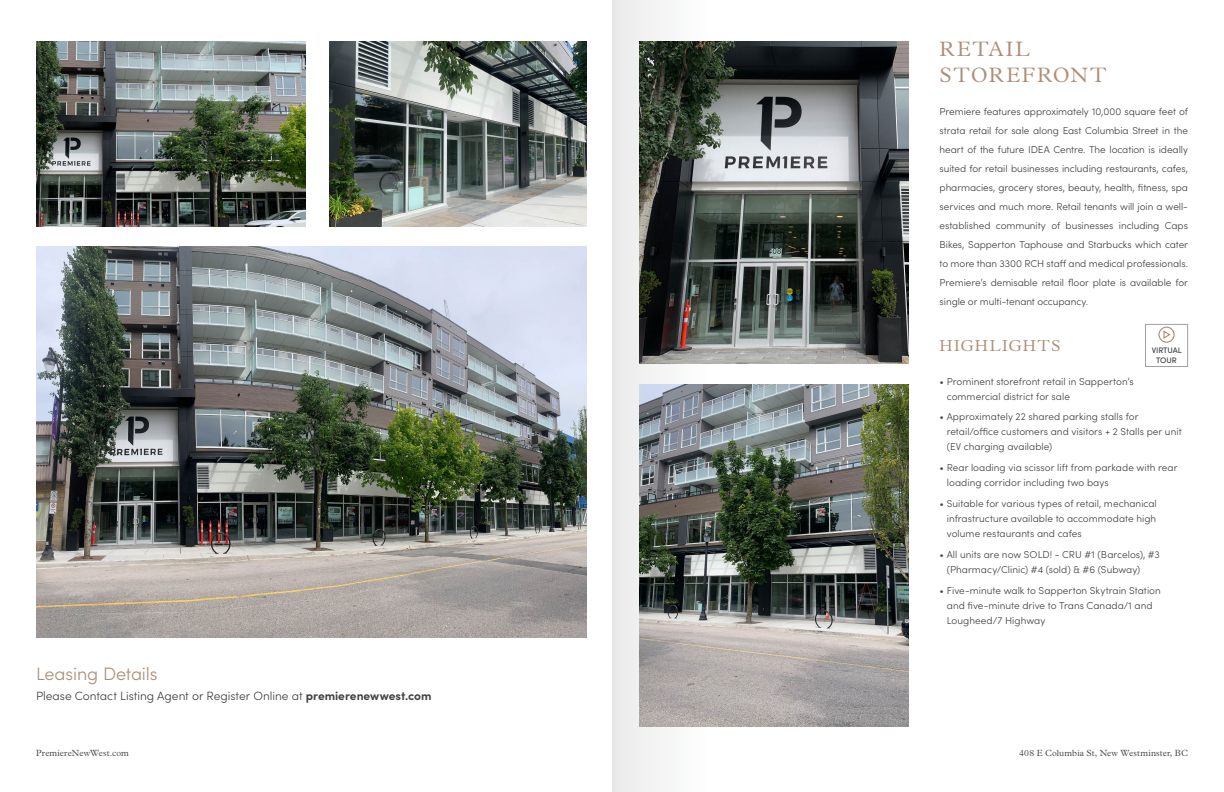
<style>
.page{position:relative;width:1224px;height:792px;background:#fff}
.page>*{position:absolute;margin:0;border:0;box-sizing:border-box;transform-origin:0 0}
.t1{font:300 21px/25.2px "Plantin Std";letter-spacing:.075em;color:#ae8e78}
.t2{font:300 18px "Sofia Pro";letter-spacing:-.005em;color:#ae8e78}
.t3{font:300 16px "Plantin Std";letter-spacing:.07em;color:#ae8e78}
.t4{font:300 12px "Sofia Pro";letter-spacing:-.005em;color:#414042}
.t5{font:300 10px/19px "Sofia Pro";letter-spacing:.005em;color:#414042}
.t6{font:300 9px "Plantin Std";letter-spacing:.01em;color:#414042}
.t7{font:500 8px/9.6px "Sofia Pro";letter-spacing:-.01em;color:#414042;text-align:center}
.s1{font-weight:700}
</style>
<div class="page">
<img style="left:36px;top:42px;width:270px;height:185px">
<img style="left:36px;top:247px;width:551px;height:390px">
<img style="left:329px;top:42px;width:258px;height:185px">
<img style="left:707px;top:384px;width:202px;height:342px">
<img style="left:707px;top:42px;width:202px;height:321px">
<svg style="left:1162px;top:329px;width:10px;height:11px"></svg>
<div style="left:1158px;top:327px;width:17px;height:16px;border:1px solid #ae8e78;border-radius:50%"></div>
<img style="left:612px;top:0;width:95px;height:792px">
<h2 class="t2" style="left:36px;top:661px;width:123px">Leasing Details</h2>
<p class="t4" style="left:36px;top:687px;width:397px">Please Contact Listing Agent or Register Online at <span class="s1">premierenewwest.com</span></p>
<p class="t6" style="left:36px;top:748px;width:95px">PremiereNewWest.com</p>
<h1 class="t1" style="left:940px;top:37px;width:169px">RETAIL<br>STOREFRONT</h1>
<p class="t5" style="left:940px;top:102px;width:250px;text-align:justify">Premiere features approximately 10,000 square feet of strata retail for sale along East Columbia Street in the heart of the future IDEA Centre. The location is ideally suited for retail businesses including restaurants, cafes, pharmacies, grocery stores, beauty, health, fitness, spa services and much more. Retail tenants will join a well&shy;established community of businesses including Caps Bikes, Sapperton Taphouse and Starbucks which cater to more than 3300 RCH staff and medical professionals.<br>Premiere’s demisable retail floor plate is available for single or multi-tenant occupancy.</p>
<h3 class="t3" style="left:940px;top:336px;width:122px">HIGHLIGHTS</h3>
<p class="t7" style="left:1152px;top:345px;width:31px">VIRTUAL<br>TOUR</p>
<p class="t5" style="left:947px;top:373px;width:189px;line-height:15px;text-indent:-7px">• Prominent storefront retail in Sapperton’s commercial district for sale</p>
<p class="t5" style="left:947px;top:409px;width:236px;line-height:15px;text-indent:-7px">• Approximately 22 shared parking stalls for retail/office customers and visitors + 2 Stalls per unit (EV charging available)</p>
<p class="t5" style="left:947px;top:460px;width:232px;line-height:15px;text-indent:-7px">• Rear loading via scissor lift from parkade with rear loading corridor including two bays</p>
<p class="t5" style="left:947px;top:496px;width:212px;line-height:15px;text-align:justify;text-indent:-7px">• Suitable for various types of retail, mechanical infrastructure available to accommodate high volume restaurants and cafes</p>
<p class="t5" style="left:947px;top:547px;width:215px;line-height:15px;text-indent:-7px">• All units are now SOLD! - CRU #1 (Barcelos), #3 (Pharmacy/Clinic) #4 (sold) &amp; #6 (Subway)</p>
<p class="t5" style="left:947px;top:583px;width:216px;line-height:15px;text-indent:-7px">• Five-minute walk to Sapperton Skytrain Station and five-minute drive to Trans Canada/1 and<br>Lougheed/7 Highway</p>
<p class="t6" style="left:1019px;top:748px;width:170px">408 E Columbia St, New Westminster, BC</p>
</div>
